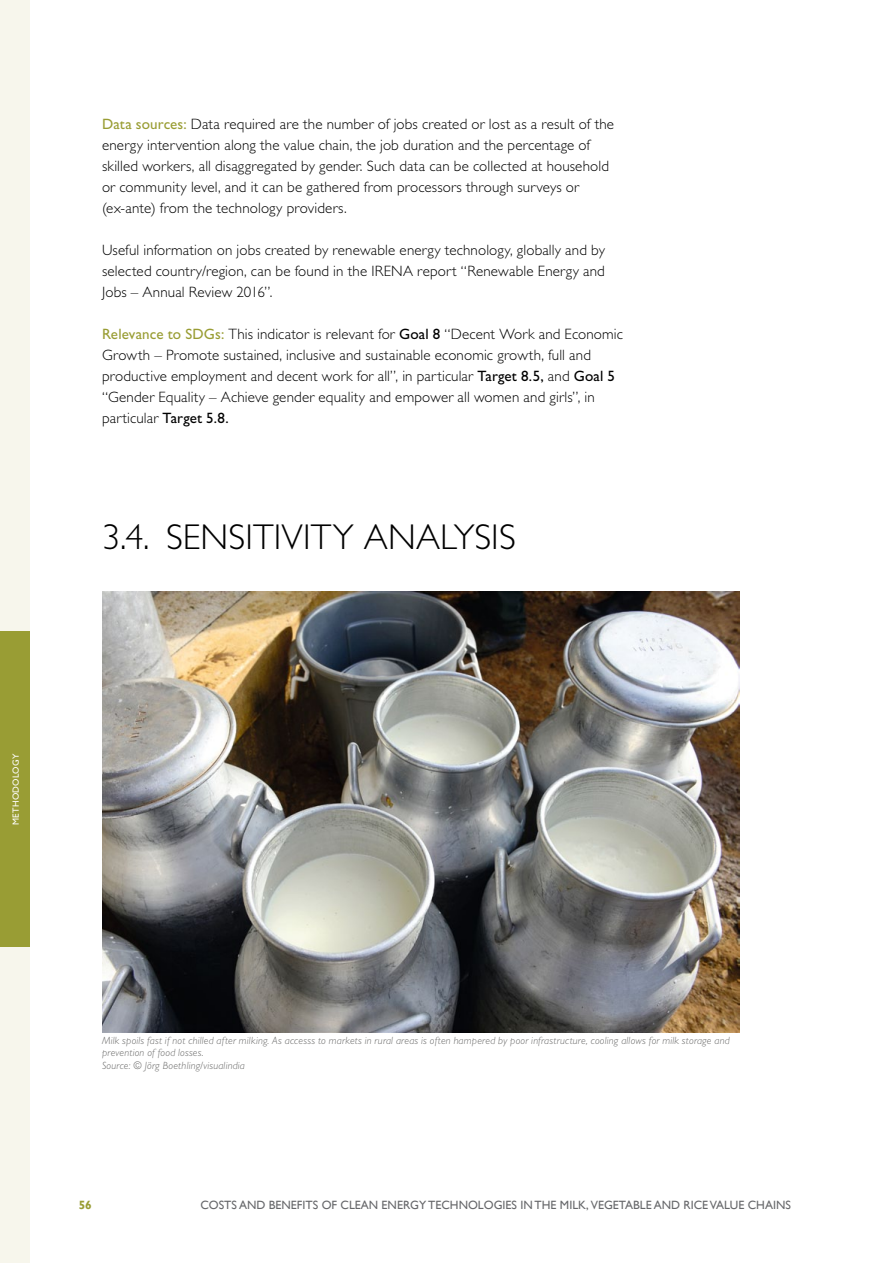
<style>
.page{position:relative;width:893px;height:1263px;background:#fff}
.page>*{position:absolute;margin:0;border:0;box-sizing:border-box;transform-origin:0 0}
.t1{font:300 36px "Gill Sans Std";color:#000}
.t2{font:300 15px/21px "Gill Sans Std";letter-spacing:.01em;color:#000}
.t3{font:12px "Gill Sans";color:#67686b}
.t4{font:700 12px "Gill Sans";color:#999d34}
.t5{font:italic 300 10.5px/12.6px "Gill Sans Std";letter-spacing:.02em;color:#686867}
.t6{font:9px "Gill Sans Std";letter-spacing:.03em;color:#fff}
.s1{font-weight:400;color:#999d34}
.s2{font-weight:400}
</style>
<div class="page">
<div style="left:0;top:0;width:30px;height:1263px;background:#f7f6ec"></div>
<div style="left:0;top:631px;width:30px;height:316px;background:#999d34"></div>
<img style="left:102px;top:591px;width:637px;height:441px">
<p class="t6" style="left:11px;top:825px;width:73px;rotate:-90deg">METHODOLOGY</p>
<p class="t2" style="left:102px;top:114px;width:514px"><span class="s1">Data sources:</span> Data required are the number of jobs created or lost as a result of the energy intervention along the value chain, the job duration and the percentage of skilled workers, all disaggregated by gender. Such data can be collected at household or community level, and it can be gathered from processors through surveys or (ex-ante) from the technology providers.</p>
<p class="t2" style="left:102px;top:240px;width:504px;text-align:justify">Useful information on jobs created by renewable energy technology, globally and by selected country/region, can be found in the IRENA report “Renewable Energy and Jobs – Annual Review 2016”.</p>
<p class="t2" style="left:102px;top:324px;width:522px"><span class="s1">Relevance to SDGs:</span> This indicator is relevant for <span class="s2">Goal 8</span> “Decent Work and Economic Growth – Promote sustained, inclusive and sustainable economic growth, full and productive employment and decent work for all”, in particular <span class="s2">Target 8.5,</span> and <span class="s2">Goal 5 </span>“Gender Equality – Achieve gender equality and empower all women and girls”, in particular <span class="s2">Target 5.8.</span></p>
<h1 class="t1" style="left:102px;top:517px;width:99px">3.4. Sensitivity</h1>
<h1 class="t1" style="left:364px;top:517px;width:20px">analysis</h1>
<p class="t5" style="left:102px;top:1034px;width:629px">Milk spoils fast if not chilled after milking. As accesss to markets in rural areas is often hampered by poor infrastructure, cooling allows for milk storage and prevention of food losses.<br>Source: © Jörg Boethling/visualindia</p>
<p class="t4" style="left:79px;top:1197px;width:15px">56</p>
<p class="t3" style="left:200px;top:1197px;width:592px">COSTS AND BENEFITS OF CLEAN ENERGY TECHNOLOGIES IN THE MILK, VEGETABLE AND RICE VALUE CHAINS</p>
</div>
